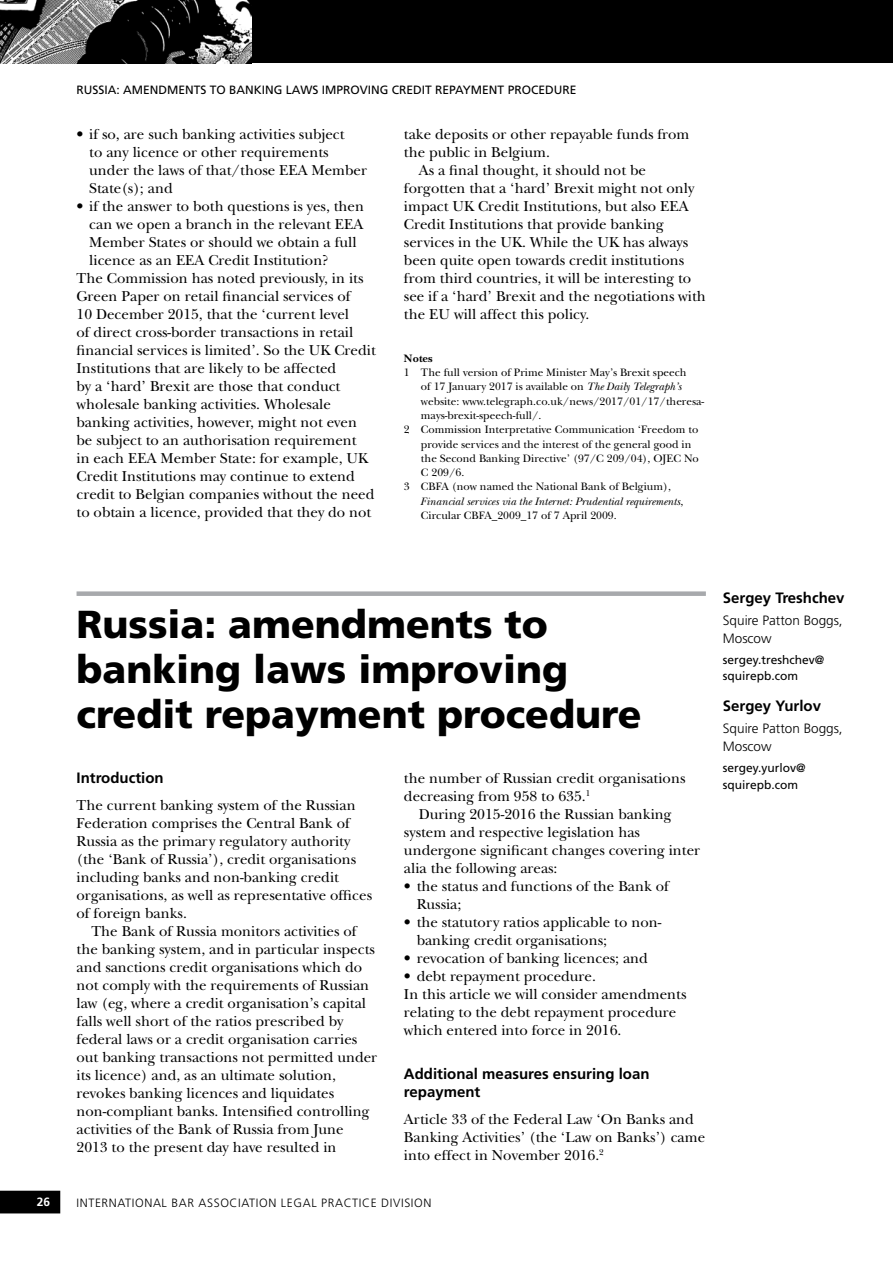
<style>
.page{position:relative;width:893px;height:1263px;background:#fff}
.page>*{position:absolute;margin:0;border:0;box-sizing:border-box;transform-origin:0 0}
.t1{font:900 39px/45px "Frutiger";color:#000}
.t2{font:15px/18px "New Baskerville";color:#000}
.t3{font:700 15px/18px "Frutiger";color:#000}
.t4{font:300 13.5px/18px "Frutiger";color:#000}
.t5{font:12px/16.5px "Frutiger";color:#000}
.t6{font:300 12px "Frutiger";letter-spacing:.05em;color:#000}
.t7{font:700 12px "Frutiger";color:#fff}
.t8{font:11.25px "New Baskerville";color:#000}
.t9{font:italic 11.25px "New Baskerville";color:#000}
.t10{font:700 11.25px "New Baskerville";color:#000}
.s1{font-style:italic}
.s2{font-style:normal}
</style>
<div class="page">
<svg style="left:0;top:1191px;width:60px;height:22px"></svg>
<div style="left:252px;top:0;width:641px;height:63px;background:#000"></div>
<img style="left:0;top:0;width:252px;height:63px">
<div style="left:77px;top:591px;width:629px;height:5px;background:#a7a9ac"></div>
<p class="t5" style="left:77px;top:82px;width:501px">RUSSIA: AMENDMENTS TO BANKING LAWS IMPROVING CREDIT REPAYMENT PROCEDURE</p>
<p class="t2" style="left:89px;top:125px;width:279px;text-indent:-13px">• if so, are such banking activities subject<br>to any licence or other requirements under the laws of that/those EEA Member State(s); and</p>
<p class="t2" style="left:77px;top:197px;width:289px">• if the answer to both questions is yes, then</p>
<p class="t2" style="left:89px;top:215px;width:276px">can we open a branch in the relevant EEA</p>
<p class="t2" style="left:89px;top:233px;width:269px">Member States or should we obtain a full</p>
<p class="t2" style="left:89px;top:251px;width:241px">licence as an EEA Credit Institution?</p>
<p class="t2" style="left:77px;top:269px;width:288px">The Commission has noted previously, in its</p>
<p class="t2" style="left:77px;top:287px;width:275px">Green Paper on retail financial services of</p>
<p class="t2" style="left:77px;top:305px;width:274px">10 December 2015, that the ‘current level</p>
<p class="t2" style="left:77px;top:323px;width:278px">of direct cross-border transactions in retail</p>
<p class="t2" style="left:77px;top:341px;width:301px">financial services is limited’. So the UK Credit</p>
<p class="t2" style="left:77px;top:359px;width:261px">Institutions that are likely to be affected</p>
<p class="t2" style="left:77px;top:377px;width:265px">by a ‘hard’ Brexit are those that conduct</p>
<p class="t2" style="left:77px;top:395px;width:256px">wholesale banking activities. Wholesale</p>
<p class="t2" style="left:77px;top:413px;width:282px">banking activities, however, might not even</p>
<p class="t2" style="left:77px;top:431px;width:282px">be subject to an authorisation requirement</p>
<p class="t2" style="left:77px;top:449px;width:293px">in each EEA Member State: for example, UK</p>
<p class="t2" style="left:77px;top:467px;width:280px">Credit Institutions may continue to extend</p>
<p class="t2" style="left:77px;top:485px;width:299px">credit to Belgian companies without the need</p>
<p class="t2" style="left:77px;top:503px;width:296px">to obtain a licence, provided that they do not</p>
<p class="t2" style="left:404px;top:125px;width:287px">take deposits or other repayable funds from</p>
<p class="t2" style="left:404px;top:143px;width:148px">the public in Belgium.</p>
<p class="t2" style="left:419px;top:161px;width:229px">As a final thought, it should not be</p>
<p class="t2" style="left:404px;top:179px;width:292px">forgotten that a ‘hard’ Brexit might not only</p>
<p class="t2" style="left:404px;top:197px;width:286px">impact UK Credit Institutions, but also EEA</p>
<p class="t2" style="left:404px;top:215px;width:262px">Credit Institutions that provide banking</p>
<p class="t2" style="left:404px;top:233px;width:286px">services in the UK. While the UK has always</p>
<p class="t2" style="left:404px;top:251px;width:282px">been quite open towards credit institutions</p>
<p class="t2" style="left:404px;top:269px;width:289px">from third countries, it will be interesting to</p>
<p class="t2" style="left:404px;top:287px;width:303px">see if a ‘hard’ Brexit and the negotiations with</p>
<p class="t2" style="left:404px;top:305px;width:187px">the EU will affect this policy.</p>
<p class="t10" style="left:404px;top:352px;width:30px">Notes</p>
<p class="t8" style="left:404px;top:366px;width:284px">1 The full version of Prime Minister May’s Brexit speech</p>
<p class="t8" style="left:421px;top:380px;width:262px">of 17 January 2017 is available on <span class="s1">The Daily Telegraph’s</span></p>
<p class="t8" style="left:421px;top:394px;width:285px">website: www.telegraph.co.uk/news/2017/01/17/theresa-</p>
<p class="t8" style="left:421px;top:408px;width:122px">mays-brexit-speech-full/.</p>
<p class="t8" style="left:404px;top:423px;width:296px">2 Commission Interpretative Communication ‘Freedom to</p>
<p class="t8" style="left:421px;top:437px;width:272px">provide services and the interest of the general good in</p>
<p class="t8" style="left:421px;top:451px;width:279px">the Second Banking Directive’ (97/C 209/04), OJEC No</p>
<p class="t8" style="left:421px;top:465px;width:45px">C 209/6.</p>
<p class="t8" style="left:404px;top:480px;width:268px">3 CBFA (now named the National Bank of Belgium),</p>
<p class="t9" style="left:421px;top:494px;width:264px">Financial services via the Internet: Prudential requirements<span class="s2">,</span></p>
<p class="t8" style="left:421px;top:508px;width:197px">Circular CBFA_2009_17 of 7 April 2009.</p>
<h1 class="t1" style="left:77px;top:602px;width:567px">Russia: amendments to banking laws improving credit repayment procedure</h1>
<p class="t3" style="left:77px;top:768px;width:89px">Introduction</p>
<p class="t2" style="left:77px;top:796px;width:297px">The current banking system of the Russian Federation comprises the Central Bank of Russia as the primary regulatory authority (the ‘Bank of Russia’), credit organisations including banks and non-banking credit organisations, as well as representative offices of foreign banks.</p>
<p class="t2" style="left:77px;top:922px;width:302px;text-indent:15px">The Bank of Russia monitors activities of the banking system, and in particular inspects and sanctions credit organisations which do not comply with the requirements of Russian law (eg, where a credit organisation’s capital falls well short of the ratios prescribed by federal laws or a credit organisation carries out banking transactions not permitted under its licence) and, as an ultimate solution, revokes banking licences and liquidates non-compliant banks. Intensified controlling activities of the Bank of Russia from June 2013 to the present day have resulted in</p>
<p class="t2" style="left:404px;top:769px;width:283px">the number of Russian credit organisations decreasing from 958 to 635.<sup>1</sup></p>
<p class="t2" style="left:404px;top:805px;width:298px;text-indent:15px">During 2015-2016 the Russian banking system and respective legislation has undergone significant changes covering inter alia the following areas:</p>
<p class="t2" style="left:417px;top:877px;width:254px;text-indent:-13px">• the status and functions of the Bank of<br>Russia;</p>
<p class="t2" style="left:417px;top:913px;width:246px;text-indent:-13px">• the statutory ratios applicable to non&shy;banking credit organisations;</p>
<p class="t2" style="left:404px;top:949px;width:246px">• revocation of banking licences; and</p>
<p class="t2" style="left:404px;top:967px;width:284px">• debt repayment procedure.<br>In this article we will consider amendments relating to the debt repayment procedure which entered into force in 2016.</p>
<p class="t3" style="left:404px;top:1065px;width:247px">Additional measures ensuring loan repayment</p>
<p class="t2" style="left:404px;top:1110px;width:303px">Article 33 of the Federal Law ‘On Banks and<br>Banking Activities’ (the ‘Law on Banks’) came into effect in November 2016.<sup>2</sup></p>
<p class="t7" style="left:37px;top:1194px;width:15px">26</p>
<p class="t6" style="left:77px;top:1196px;width:356px">INTERNATIONAL BAR ASSOCIATION LEGAL PRACTICE DIVISION</p>
<p class="t3" style="left:723px;top:588px;width:123px">Sergey Treshchev</p>
<p class="t4" style="left:723px;top:611px;width:121px">Squire Patton Boggs,<br>Moscow</p>
<p class="t5" style="left:723px;top:651px;width:103px">sergey.treshchev@ squirepb.com</p>
<p class="t3" style="left:723px;top:697px;width:100px">Sergey Yurlov</p>
<p class="t4" style="left:723px;top:720px;width:121px">Squire Patton Boggs,<br>Moscow</p>
<p class="t5" style="left:723px;top:759px;width:84px">sergey.yurlov@ squirepb.com</p>
</div>
